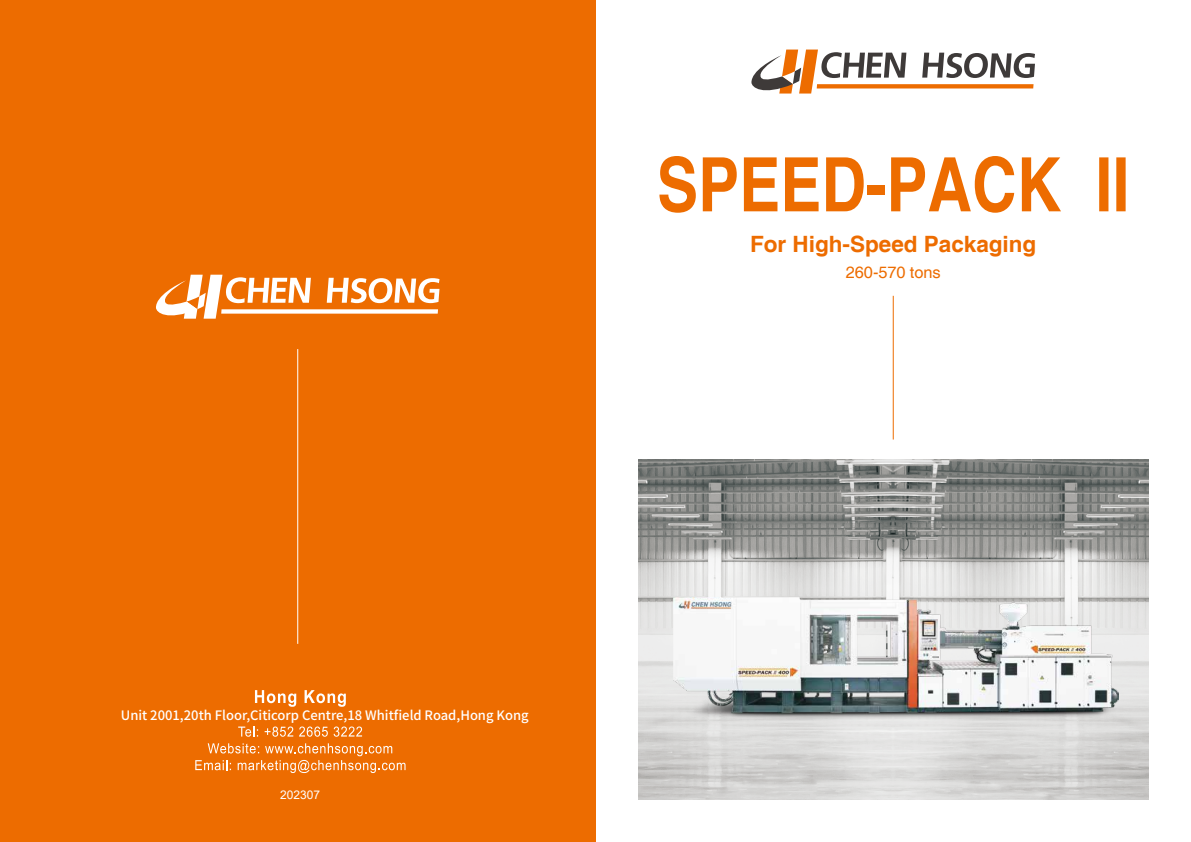
<style>
.page{position:relative;width:1191px;height:842px;background:#fff}
.page>*{position:absolute;margin:0;border:0;box-sizing:border-box;transform-origin:0 0}
.t1{font:700 condensed 75.1px "Helvetica";color:#ed6c00}
.t2{font:700 22.5px "Helvetica";color:#ed6c00}
.t3{font:16.4px "Helvetica";letter-spacing:-.005em;color:#ed6c00}
.t4{font:500 13px "Noto Sans CJ Ktc";color:#fff}
.t5{font:11.9px "Arial";color:#fff}
</style>
<div class="page">
<div style="left:0;top:0;width:595px;height:842px;background:#ed6c00"></div>
<hr style="left:297px;top:349px;width:1px;height:295px;background:#fff">
<img style="left:638px;top:459px;width:510px;height:340px">
<img style="left:674px;top:597px;width:444px;height:125px">
<img style="left:920px;top:619px;width:17px;height:32px">
<hr style="left:893px;top:296px;width:1px;height:143px;background:#ed6c00">
<svg style="left:751px;top:50px;width:284px;height:44px"></svg>
<svg style="left:156px;top:275px;width:283px;height:44px"></svg>
<svg style="left:255px;top:690px;width:41px;height:17px"></svg>
<svg style="left:304px;top:690px;width:42px;height:17px"></svg>
<svg style="left:238px;top:726px;width:20px;height:11px"></svg>
<svg style="left:265px;top:726px;width:28px;height:11px"></svg>
<svg style="left:299px;top:726px;width:63px;height:11px"></svg>
<svg style="left:195px;top:743px;width:210px;height:30px"></svg>
<h1 class="t1" style="left:657px;top:140px;width:474px">SPEED-PACK II</h1>
<h2 class="t2" style="left:750px;top:230px;width:288px">For High-Speed Packaging</h2>
<p class="t3" style="left:846px;top:263px;width:96px">260-570 tons</p>
<p class="t4" style="left:121px;top:708px;width:409px">Unit 2001,20th Floor,Citicorp Centre,18 Whitfield Road,Hong Kong</p>
<p class="t5" style="left:280px;top:787px;width:41px">202307</p>
</div>
